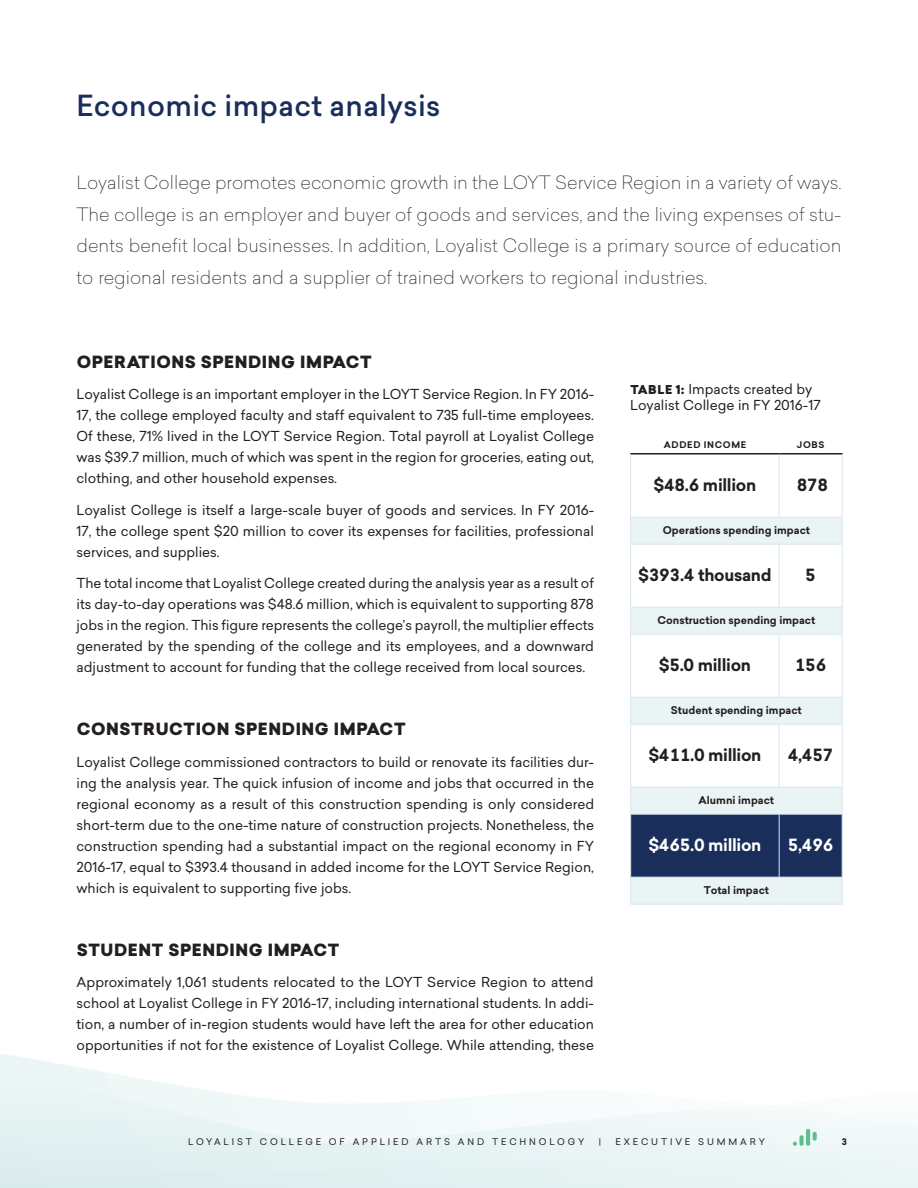
<style>
.page{position:relative;width:918px;height:1188px;background:#fff}
.page>*{position:absolute;margin:0;border:0;box-sizing:border-box;transform-origin:0 0}
.Heading_1{font:500 28.5px "Sailec";letter-spacing:.01em;color:#192e5a}
.Big_Paragraph{font:100 18px/31.5px "Sailec";color:#231f20;text-align:justify}
.Table_Left{font:700 16.5px "Sailec";letter-spacing:-.02em;color:#231f20}
.Heading_2{font:900 16.5px "Sailec";letter-spacing:.035em;color:#231f20}
.Heading_2_after_1{font:900 16.5px "Sailec";letter-spacing:.035em;color:#231f20}
.Table_Left-2{font:700 16.5px "Sailec";letter-spacing:-.02em;color:#fff}
.Table_Right{font:700 16.5px "Sailec";letter-spacing:-.02em;color:#231f20}
.Table_Right-2{font:700 16.5px "Sailec";color:#fff}
.Normal_Indented{font:13.5px/21px "Sailec";color:#231f20;text-align:justify}
.Figure_Title{font:13.5px/15.8px "Sailec";color:#231f20}
.Table_Left-3{font:700 10.5px "Sailec";color:#231f20}
.t1{font:9px "Sailec";letter-spacing:.32em;color:#231f20}
.Table_Category{font:700 9px "Sailec";letter-spacing:.07em;color:#231f20}
.s1{font-weight:900;font-size:12px}
</style>
<div class="page">
<svg style="left:631px;top:518px;width:211px;height:269px"></svg>
<hr style="left:630px;top:453px;width:149px;height:2px;background:#231f20">
<hr style="left:779px;top:453px;width:64px;height:2px;background:#231f20">
<hr style="left:630px;top:455px;width:1px;height:62px;background:#d7e7ee">
<hr style="left:779px;top:455px;width:1px;height:62px;background:#d7e7ee">
<hr style="left:842px;top:455px;width:1px;height:62px;background:#d7e7ee">
<hr style="left:630px;top:517px;width:149px;height:1px;background:#d7e7ee">
<svg style="left:630px;top:518px;width:1px;height:26px"></svg>
<hr style="left:779px;top:517px;width:64px;height:1px;background:#d7e7ee">
<svg style="left:842px;top:518px;width:1px;height:26px"></svg>
<hr style="left:630px;top:544px;width:149px;height:1px;background:#d7e7ee">
<hr style="left:630px;top:545px;width:1px;height:62px;background:#d7e7ee">
<hr style="left:779px;top:544px;width:64px;height:1px;background:#d7e7ee">
<hr style="left:779px;top:545px;width:1px;height:62px;background:#d7e7ee">
<hr style="left:842px;top:545px;width:1px;height:62px;background:#d7e7ee">
<hr style="left:630px;top:607px;width:149px;height:1px;background:#d7e7ee">
<svg style="left:630px;top:608px;width:1px;height:26px"></svg>
<hr style="left:779px;top:607px;width:64px;height:1px;background:#d7e7ee">
<svg style="left:842px;top:608px;width:1px;height:26px"></svg>
<hr style="left:630px;top:634px;width:149px;height:1px;background:#d7e7ee">
<hr style="left:630px;top:635px;width:1px;height:62px;background:#d7e7ee">
<hr style="left:779px;top:634px;width:64px;height:1px;background:#d7e7ee">
<hr style="left:779px;top:635px;width:1px;height:62px;background:#d7e7ee">
<hr style="left:842px;top:635px;width:1px;height:62px;background:#d7e7ee">
<hr style="left:630px;top:697px;width:149px;height:1px;background:#d7e7ee">
<svg style="left:630px;top:698px;width:1px;height:26px"></svg>
<hr style="left:779px;top:697px;width:64px;height:1px;background:#d7e7ee">
<svg style="left:842px;top:698px;width:1px;height:26px"></svg>
<hr style="left:630px;top:724px;width:149px;height:1px;background:#d7e7ee">
<hr style="left:630px;top:725px;width:1px;height:62px;background:#d7e7ee">
<hr style="left:779px;top:724px;width:64px;height:1px;background:#d7e7ee">
<hr style="left:779px;top:725px;width:1px;height:62px;background:#d7e7ee">
<hr style="left:842px;top:725px;width:1px;height:62px;background:#d7e7ee">
<hr style="left:630px;top:787px;width:149px;height:1px;background:#d7e7ee">
<hr style="left:779px;top:787px;width:64px;height:1px;background:#d7e7ee">
<svg style="left:630px;top:788px;width:213px;height:116px;background:#7b8ba3"></svg>
<hr style="left:630px;top:904px;width:149px;height:1px;background:#d7e7ee">
<hr style="left:779px;top:904px;width:64px;height:1px;background:#d7e7ee">
<svg style="left:0;top:1054px;width:101px;height:18px"></svg>
<svg style="left:0;top:1072px;width:918px;height:116px"></svg>
<div style="left:799px;top:1135px;width:5px;height:11px;background:#5dbf8b;border-radius:2px"></div>
<hr style="left:806px;top:1129px;width:4px;height:17px;background:#5dbf8b;border-radius:2px">
<svg style="left:793px;top:1142px;width:4px;height:4px"></svg>
<svg style="left:813px;top:1132px;width:4px;height:9px"></svg>
<p class="Heading_1" style="left:76px;top:85px;width:366px">Economic impact analysis</p>
<p class="Big_Paragraph" style="left:76px;top:166px;width:767px">Loyalist College promotes economic growth in the LOYT Service Region in a variety of ways.<br>The college is an employer and buyer of goods and services, and the living expenses of stu&shy;dents benefit local businesses. In addition, Loyalist College is a primary source of education to regional residents and a supplier of trained workers to regional industries.</p>
<p class="Heading_2_after_1" style="left:77px;top:350px;width:297px">OPERATIONS SPENDING IMPACT</p>
<p class="Normal_Indented" style="left:76px;top:383px;width:519px">Loyalist College is an important employer in the LOYT Service Region. In FY 2016- 17, the college employed faculty and staff equivalent to 735 full-time employees.<br>Of these, 71% lived in the LOYT Service Region. Total payroll at Loyalist College was $39.7 million, much of which was spent in the region for groceries, eating out, clothing, and other household expenses.</p>
<p class="Normal_Indented" style="left:76px;top:499px;width:519px">Loyalist College is itself a large-scale buyer of goods and services. In FY 2016- 17, the college spent $20 million to cover its expenses for facilities, professional services, and supplies.</p>
<p class="Normal_Indented" style="left:76px;top:572px;width:519px">The total income that Loyalist College created during the analysis year as a result of its day-to-day operations was $48.6 million, which is equivalent to supporting 878 jobs in the region. This figure represents the college’s payroll, the multiplier effects generated by the spending of the college and its employees, and a downward adjustment to account for funding that the college received from local sources.</p>
<p class="Heading_2" style="left:77px;top:717px;width:330px">CONSTRUCTION SPENDING IMPACT</p>
<p class="Normal_Indented" style="left:76px;top:751px;width:519px">Loyalist College commissioned contractors to build or renovate its facilities dur&shy;ing the analysis year. The quick infusion of income and jobs that occurred in the regional economy as a result of this construction spending is only considered short-term due to the one-time nature of construction projects. Nonetheless, the construction spending had a substantial impact on the regional economy in FY 2016-17, equal to $393.4 thousand in added income for the LOYT Service Region, which is equivalent to supporting five jobs.</p>
<p class="Heading_2" style="left:77px;top:938px;width:264px">STUDENT SPENDING IMPACT</p>
<p class="Normal_Indented" style="left:76px;top:971px;width:519px">Approximately 1,061 students relocated to the LOYT Service Region to attend school at Loyalist College in FY 2016-17, including international students. In addi&shy;tion, a number of in-region students would have left the area for other education opportunities if not for the existence of Loyalist College. While attending, these</p>
<p class="Figure_Title" style="left:630px;top:381px;width:192px"><span class="s1">TABLE 1:</span> Impacts created by<br>Loyalist College in FY 2016-17</p>
<p class="Table_Category" style="left:664px;top:438px;width:84px">ADDED INCOME</p>
<p class="Table_Category" style="left:797px;top:438px;width:29px">JOBS</p>
<p class="Table_Left" style="left:654px;top:473px;width:104px">$48.6 million</p>
<p class="Table_Right" style="left:797px;top:473px;width:33px">878</p>
<p class="Table_Left-3" style="left:663px;top:523px;width:149px">Operations spending impact</p>
<p class="Table_Left" style="left:638px;top:563px;width:135px">$393.4 thousand</p>
<p class="Table_Right" style="left:805px;top:563px;width:12px">5</p>
<p class="Table_Left-3" style="left:657px;top:613px;width:159px">Construction spending impact</p>
<p class="Table_Left" style="left:659px;top:653px;width:94px">$5.0 million</p>
<p class="Table_Right" style="left:795px;top:653px;width:33px">156</p>
<p class="Table_Left-3" style="left:671px;top:703px;width:132px">Student spending impact</p>
<p class="Table_Left" style="left:648px;top:743px;width:115px">$411.0 million</p>
<p class="Table_Right" style="left:788px;top:743px;width:47px">4,457</p>
<p class="Table_Left-3" style="left:699px;top:793px;width:77px">Alumni impact</p>
<p class="Table_Left-2" style="left:648px;top:833px;width:115px">$465.0 million</p>
<p class="Table_Right-2" style="left:788px;top:833px;width:47px">5,496</p>
<p class="Table_Left-3" style="left:704px;top:883px;width:67px">Total impact</p>
<p class="t1" style="left:188px;top:1135px;width:398px">LOYALIST COLLEGE OF APPLIED ARTS AND TECHNOLOGY</p>
<p class="t1" style="left:599px;top:1135px;width:4px">|</p>
<p class="t1" style="left:616px;top:1135px;width:151px">EXECUTIVE SUMMARY</p>
<p class="Table_Category" style="left:842px;top:1135px;width:7px">3</p>
</div>
